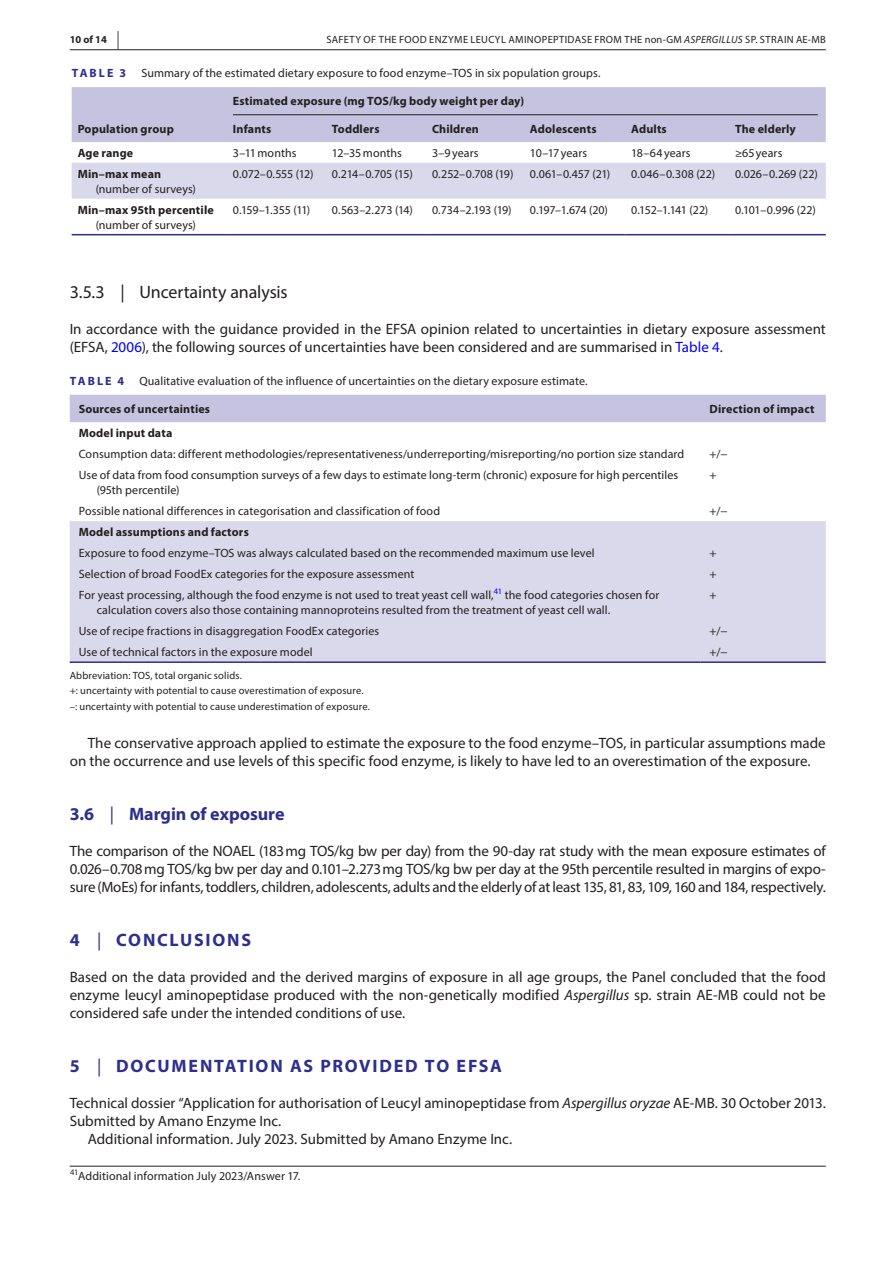
<style>
.page{position:relative;width:893px;height:1263px;background:#fff}
.page>*{position:absolute;margin:0;border:0;box-sizing:border-box;transform-origin:0 0}
.t1{font:700 18px "Myriad Pro";letter-spacing:.09em;color:#2e2e8d}
.t2{font:18px "Myriad Pro";letter-spacing:-.01em;color:#231f20}
.t3{font:700 18px "Myriad Pro";color:#2e2e8d}
.t4{font:15px/18px "Myriad Pro";color:#231f20}
.t5{font:12px/15px "Myriad Pro";letter-spacing:.005em;color:#231f20}
.t6{font:700 12px "Myriad Pro";letter-spacing:.015em;color:#231f20}
.t7{font:700 12px "Myriad Pro";letter-spacing:.165em;color:#2e2e8d}
.t8{font:10.5px/15.8px "Myriad Pro";letter-spacing:.015em;color:#231f20}
.t9{font:10.5px "Myriad Pro";letter-spacing:.035em;color:#231f20}
.t10{font:700 10.5px "Myriad Pro";color:#231f20}
.t11{font:8.4px "Myriad Pro";color:#00f}
.s1{font-size:18.6px}
.s2{font-style:italic}
.s3{color:#00f}
.s4{font-weight:400}
</style>
<div class="page">
<hr style="left:70px;top:49px;width:756px;height:1px;background:#231f20">
<div style="left:70px;top:395px;width:756px;height:27px;background:#c5c3df"></div>
<div style="left:70px;top:521px;width:756px;height:140px;background:#dad8eb"></div>
<hr style="left:70px;top:661px;width:631px;height:2px;background:#2e2e8d">
<hr style="left:701px;top:661px;width:125px;height:2px;background:#2e2e8d">
<div style="left:72px;top:87px;width:754px;height:55px;background:#c5c3df"></div>
<div style="left:72px;top:163px;width:754px;height:36px;background:#dad8eb"></div>
<hr style="left:72px;top:234px;width:155px;height:1px;background:#2e2e8d">
<hr style="left:227px;top:234px;width:99px;height:1px;background:#2e2e8d">
<hr style="left:326px;top:234px;width:100px;height:1px;background:#2e2e8d">
<hr style="left:426px;top:234px;width:98px;height:1px;background:#2e2e8d">
<hr style="left:524px;top:234px;width:101px;height:1px;background:#2e2e8d">
<hr style="left:625px;top:234px;width:104px;height:1px;background:#2e2e8d">
<hr style="left:729px;top:234px;width:97px;height:1px;background:#2e2e8d">
<hr style="left:233px;top:114px;width:585px;height:1px;background:#231f20">
<hr style="left:70px;top:1166px;width:756px;height:1px;background:#231f20">
<p class="t10" style="left:70px;top:32px;width:51px">10 of 14 <span class="s1">|</span></p>
<p class="t9" style="left:326px;top:33px;width:501px">SAFETY OF THE FOOD ENZYME LEUCYL AMINOPEPTIDASE FROM THE non-GM <span class="s2">ASPERGILLUS</span> SP. STRAIN AE-MB</p>
<p class="t7" style="left:72px;top:66px;width:56px">TABLE 3</p>
<p class="t5" style="left:141px;top:66px;width:461px">Summary of the estimated dietary exposure to food enzyme–TOS in six population groups.</p>
<p class="t6" style="left:78px;top:121px;width:98px">Population group</p>
<p class="t6" style="left:233px;top:94px;width:293px">Estimated exposure (mg TOS/kg body weight per day)</p>
<p class="t6" style="left:233px;top:121px;width:40px">Infants</p>
<p class="t6" style="left:332px;top:121px;width:49px">Toddlers</p>
<p class="t6" style="left:432px;top:121px;width:48px">Children</p>
<p class="t6" style="left:530px;top:121px;width:68px">Adolescents</p>
<p class="t6" style="left:631px;top:121px;width:37px">Adults</p>
<p class="t6" style="left:735px;top:121px;width:62px">The elderly</p>
<p class="t6" style="left:78px;top:145px;width:57px">Age range</p>
<p class="t5" style="left:233px;top:145px;width:65px">3–11months</p>
<p class="t5" style="left:332px;top:145px;width:71px">12–35months</p>
<p class="t5" style="left:432px;top:145px;width:48px">3–9years</p>
<p class="t5" style="left:530px;top:145px;width:59px">10–17years</p>
<p class="t5" style="left:631px;top:145px;width:61px">18–64years</p>
<p class="t5" style="left:735px;top:145px;width:49px">≥65years</p>
<p class="t6" style="left:78px;top:166px;width:85px">Min–max mean</p>
<p class="t5" style="left:96px;top:181px;width:102px">(number of surveys)</p>
<p class="t5" style="left:233px;top:166px;width:82px">0.072–0.555 (12)</p>
<p class="t5" style="left:332px;top:166px;width:82px">0.214–0.705 (15)</p>
<p class="t5" style="left:432px;top:166px;width:83px">0.252–0.708 (19)</p>
<p class="t5" style="left:530px;top:166px;width:82px">0.061–0.457 (21)</p>
<p class="t5" style="left:631px;top:166px;width:85px">0.046–0.308 (22)</p>
<p class="t5" style="left:735px;top:166px;width:84px">0.026–0.269 (22)</p>
<p class="t6" style="left:78px;top:202px;width:138px">Min–max 95th percentile</p>
<p class="t5" style="left:96px;top:217px;width:102px">(number of surveys)</p>
<p class="t5" style="left:233px;top:202px;width:79px">0.159–1.355 (11)</p>
<p class="t5" style="left:332px;top:202px;width:83px">0.563–2.273 (14)</p>
<p class="t5" style="left:432px;top:202px;width:81px">0.734–2.193 (19)</p>
<p class="t5" style="left:530px;top:202px;width:80px">0.197–1.674 (20)</p>
<p class="t5" style="left:631px;top:202px;width:79px">0.152–1.141 (22)</p>
<p class="t5" style="left:735px;top:202px;width:82px">0.101–0.996 (22)</p>
<h1 class="t2" style="left:70px;top:281px;width:219px">3.5.3 | Uncertainty analysis</h1>
<p class="t4" style="left:70px;top:320px;width:758px">In accordance with the guidance provided in the EFSA opinion related to uncertainties in dietary exposure assessment (EFSA, <span class="s3">2006</span>), the following sources of uncertainties have been considered and are summarised in <span class="s3">Table 4</span>.</p>
<p class="t7" style="left:70px;top:373px;width:56px">TABLE 4</p>
<p class="t5" style="left:139px;top:373px;width:449px">Qualitative evaluation of the influence of uncertainties on the dietary exposure estimate.</p>
<p class="t6" style="left:79px;top:401px;width:133px">Sources of uncertainties</p>
<p class="t6" style="left:710px;top:401px;width:106px">Direction of impact</p>
<p class="t6" style="left:79px;top:425px;width:95px">Model input data</p>
<p class="t5" style="left:79px;top:446px;width:607px">Consumption data: different methodologies/representativeness/underreporting/misreporting/no portion size standard</p>
<p class="t5" style="left:710px;top:446px;width:19px">+/−</p>
<p class="t5" style="left:97px;top:467px;width:583px;text-indent:-18px">Use of data from food consumption surveys of a few days to estimate long-term (chronic) exposure for high percentiles (95th percentile)</p>
<p class="t5" style="left:710px;top:467px;width:9px">+</p>
<p class="t5" style="left:79px;top:503px;width:363px">Possible national differences in categorisation and classification of food</p>
<p class="t5" style="left:710px;top:503px;width:19px">+/−</p>
<p class="t6" style="left:79px;top:524px;width:172px">Model assumptions and factors</p>
<p class="t5" style="left:79px;top:545px;width:517px">Exposure to food enzyme–TOS was always calculated based on the recommended maximum use level</p>
<p class="t5" style="left:710px;top:545px;width:9px">+</p>
<p class="t5" style="left:79px;top:566px;width:337px">Selection of broad FoodEx categories for the exposure assessment</p>
<p class="t5" style="left:710px;top:566px;width:9px">+</p>
<p class="t5" style="left:79px;top:587px;width:417px">For yeast processing, although the food enzyme is not used to treat yeast cell wall,</p>
<p class="t11" style="left:494px;top:586px;width:10px">41</p>
<p class="t5" style="left:97px;top:587px;width:564px;text-indent:408px">the food categories chosen for calculation covers also those containing mannoproteins resulted from the treatment of yeast cell wall.</p>
<p class="t5" style="left:710px;top:587px;width:9px">+</p>
<p class="t5" style="left:79px;top:623px;width:302px">Use of recipe fractions in disaggregation FoodEx categories</p>
<p class="t5" style="left:710px;top:623px;width:19px">+/−</p>
<p class="t5" style="left:79px;top:644px;width:235px">Use of technical factors in the exposure model</p>
<p class="t5" style="left:710px;top:644px;width:19px">+/−</p>
<p class="t8" style="left:70px;top:667px;width:302px">Abbreviation: TOS, total organic solids.<br>+: uncertainty with potential to cause overestimation of exposure. –: uncertainty with potential to cause underestimation of exposure.</p>
<p class="t4" style="left:70px;top:734px;width:758px;text-indent:18px">The conservative approach applied to estimate the exposure to the food enzyme–TOS, in particular assumptions made on the occurrence and use levels of this specific food enzyme, is likely to have led to an overestimation of the exposure.</p>
<h1 class="t3" style="left:70px;top:802px;width:216px">3.6 <span class="s4">|</span> Margin of exposure</h1>
<p class="t4" style="left:70px;top:842px;width:758px;text-align:justify">The comparison of the NOAEL (183mg TOS/kg bw per day) from the 90-day rat study with the mean exposure estimates of 0.026–0.708mg TOS/kg bw per day and 0.101–2.273mg TOS/kg bw per day at the 95th percentile resulted in margins of expo&shy;sure (MoEs) for infants, toddlers, children, adolescents, adults and the elderly of at least 135, 81, 83, 109, 160 and 184, respectively.</p>
<h1 class="t1" style="left:70px;top:928px;width:183px">4 <span class="s4">|</span> CONCLUSIONS</h1>
<p class="t4" style="left:70px;top:968px;width:758px;text-align:justify">Based on the data provided and the derived margins of exposure in all age groups, the Panel concluded that the food enzyme leucyl aminopeptidase produced with the non-genetically modified <span class="s2">Aspergillus</span> sp. strain AE-MB could not be considered safe under the intended conditions of use.</p>
<h1 class="t1" style="left:70px;top:1054px;width:434px">5 <span class="s4">|</span> DOCUMENTATION AS PROVIDED TO EFSA</h1>
<p class="t4" style="left:70px;top:1094px;width:758px">Technical dossier “Application for authorisation of Leucyl aminopeptidase from <span class="s2">Aspergillus oryzae</span> AE-MB. 30 October 2013.</p>
<p class="t4" style="left:70px;top:1112px;width:213px">Submitted by Amano Enzyme Inc.</p>
<p class="t4" style="left:88px;top:1130px;width:426px">Additional information. July 2023. Submitted by Amano Enzyme Inc.</p>
<p class="t5" style="left:70px;top:1168px;width:232px"><sup>41</sup>Additional information July 2023/Answer 17.</p>
</div>
